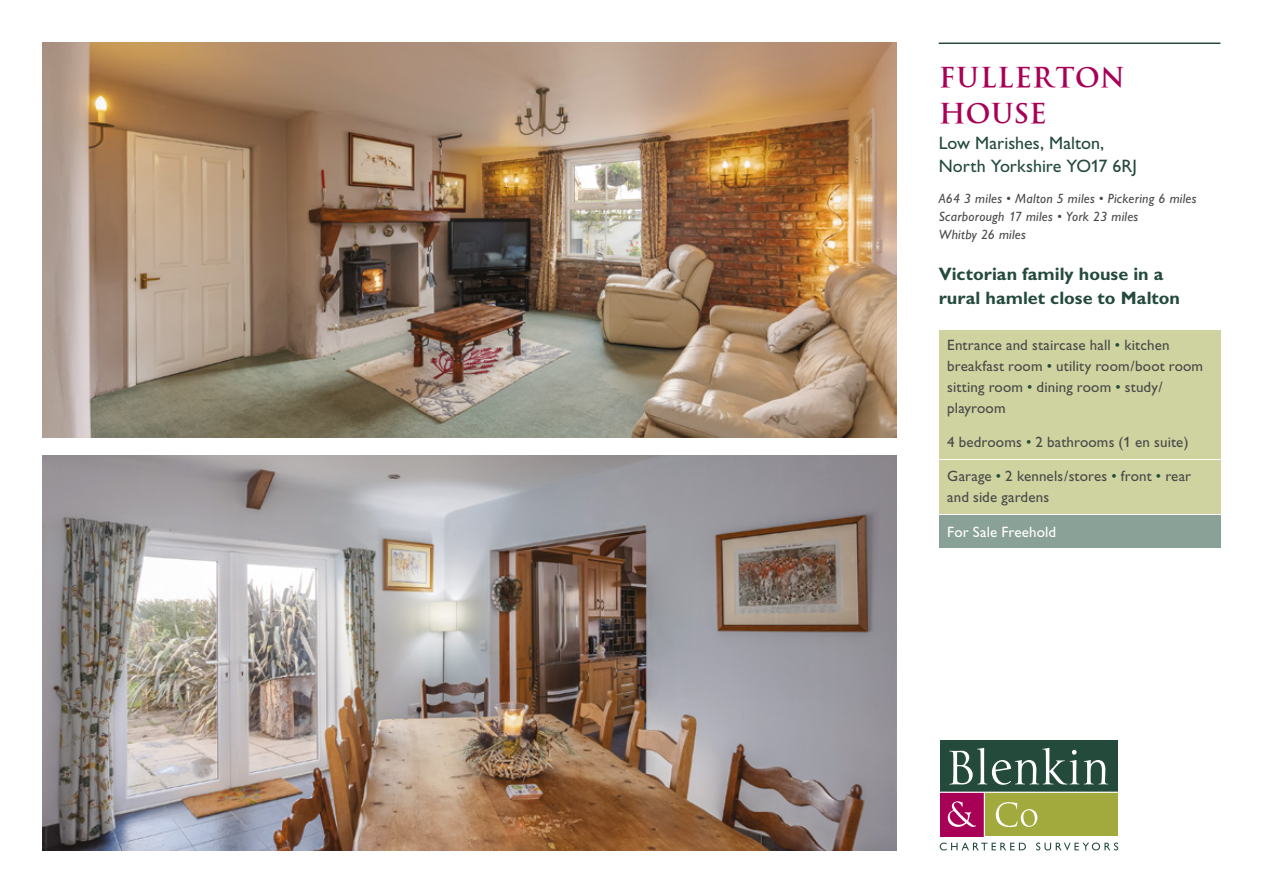
<style>
.page{position:relative;width:1263px;height:893px;background:#fff}
.page>*{position:absolute;margin:0;border:0;box-sizing:border-box;transform-origin:0 0}
.t1{font:30px/36px "La Gioconda SCTT Bold";letter-spacing:-.01em;color:#a80056}
.t2{font:700 18px/24px "Gill Alt One";letter-spacing:.005em;color:#244a3c}
.t3{font:18px/22.5px "Gill Alt One";color:#244a3c}
.t4{font:15px/21px "Gill Alt One";letter-spacing:.01em;color:#4a4a49}
.t5{font:15px "Gill Alt One";letter-spacing:.01em;color:#fff}
.t6{font:italic 13.5px/18px "Gill Alt One";letter-spacing:.02em;color:#4a4a49}
.s1{color:#244a3c}
</style>
<div class="page">
<img style="left:43px;top:43px;width:853px;height:395px">
<img style="left:43px;top:455px;width:853px;height:395px">
<hr style="left:939px;top:43px;width:281px;height:1px;background:#244a3c">
<div style="left:939px;top:330px;width:281px;height:95px;background:#cfd39f"></div>
<div style="left:939px;top:427px;width:281px;height:32px;background:#cfd39f"></div>
<div style="left:939px;top:461px;width:281px;height:53px;background:#cfd39f"></div>
<div style="left:939px;top:515px;width:281px;height:32px;background:#89a196"></div>
<svg style="left:940px;top:843px;width:86px;height:7px"></svg>
<svg style="left:1036px;top:843px;width:82px;height:7px"></svg>
<svg style="left:940px;top:740px;width:178px;height:97px;background:#747757"></svg>
<h1 class="t1" style="left:939px;top:58px;width:188px">FULLERTON<br>HOUSE</h1>
<p class="t3" style="left:939px;top:132px;width:200px">Low Marishes, Malton,<br>North Yorkshire YO17 6RJ</p>
<p class="t6" style="left:939px;top:189px;width:259px">A64 3 miles • Malton 5 miles • Pickering 6 miles<br>Scarborough 17 miles • York 23 miles<br>Whitby 26 miles</p>
<p class="t2" style="left:939px;top:261px;width:243px">Victorian family house in a rural hamlet close to Malton</p>
<p class="t4" style="left:947px;top:334px;width:257px">Entrance and staircase hall <span class="s1">•</span> kitchen breakfast room <span class="s1">•</span> utility room/boot room sitting room <span class="s1">•</span> dining room <span class="s1">•</span> study/ playroom</p>
<p class="t4" style="left:947px;top:431px;width:243px">4 bedrooms <span class="s1">•</span> 2 bathrooms (1 en suite)</p>
<p class="t4" style="left:947px;top:465px;width:245px">Garage <span class="s1">•</span> 2 kennels/stores <span class="s1">•</span> front <span class="s1">•</span> rear and side gardens</p>
<p class="t5" style="left:947px;top:523px;width:110px">For Sale Freehold</p>
</div>
